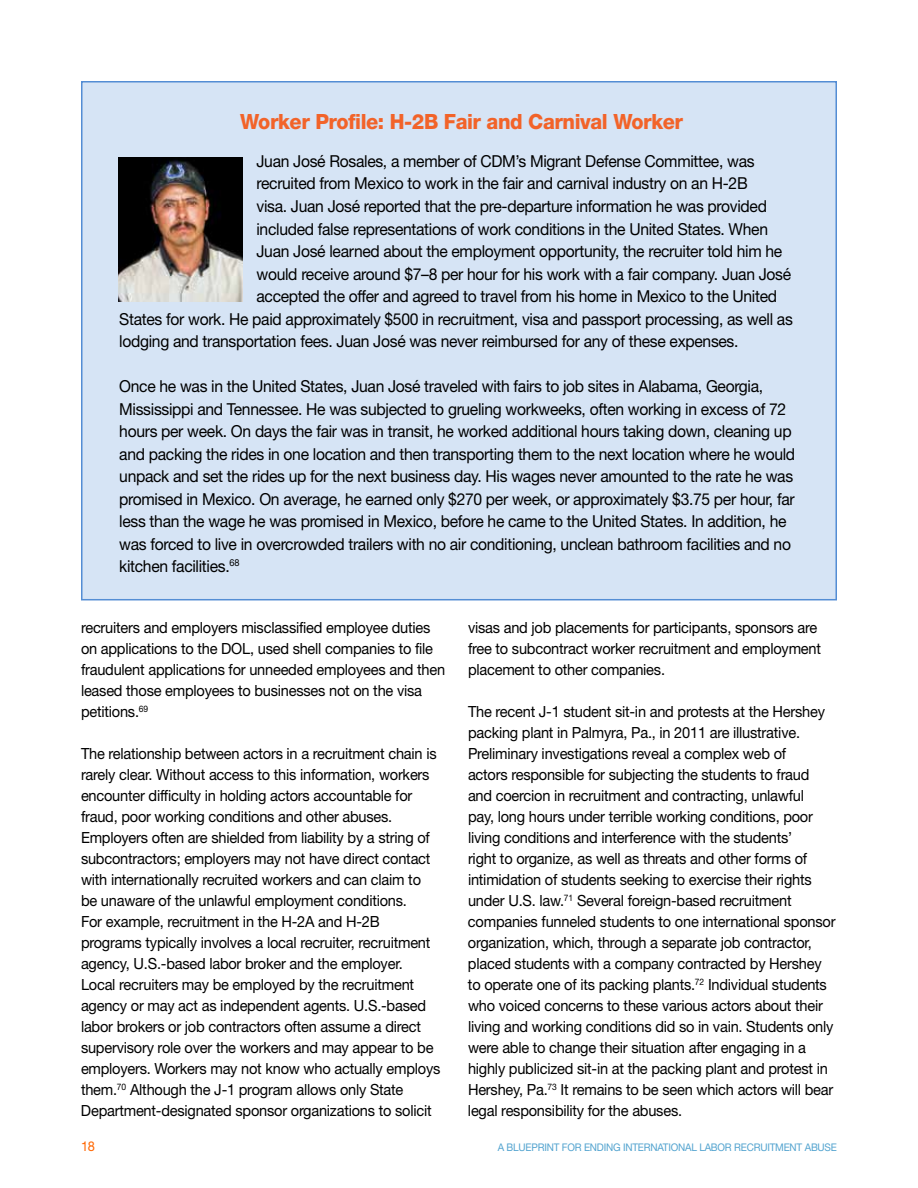
<style>
.page{position:relative;width:918px;height:1188px;background:#fff}
.page>*{position:absolute;margin:0;border:0;box-sizing:border-box;transform-origin:0 0}
.t1{font:800 21px "Helvetica Neue";letter-spacing:-.02em;color:#f26329;scale:.95 1}
.t2{font:16.5px/22.5px "Helvetica Neue";letter-spacing:-.02em;color:#000;scale:.95 1}
.t3{font:15.3px/21px "Helvetica Neue";letter-spacing:-.015em;color:#000;scale:.95 1}
.t4{font:13.5px "Helvetica Neue";color:#f60;scale:.95 1}
.t5{font:10.5px "Helvetica Neue";letter-spacing:-.02em;color:#52a3cf;scale:.95 1}
</style>
<div class="page">
<div style="left:81px;top:81px;width:756px;height:519px;background:#d6e4f5;border:2px solid #548dd4"></div>
<img style="left:119px;top:157px;width:124px;height:144px">
<h1 class="t1" style="left:240px;top:110px;width:468px">Worker Profile: H-2B Fair and Carnival Worker</h1>
<p class="t2" style="left:256px;top:150px;width:249px">Juan José Rosales, a member of CDM</p>
<p class="t2" style="left:516px;top:150px;width:253px">’s M igrant Defense Committee, was</p>
<p class="t2" style="left:256px;top:172px;width:519px">recruited from M exico to work in the fair and carnival industry on an H-2B</p>
<p class="t2" style="left:256px;top:195px;width:539px">visa. Juan José reported that the pre-departure information he was provided</p>
<p class="t2" style="left:256px;top:217px;width:540px">included false representations of work conditions in the United States. When</p>
<p class="t2" style="left:256px;top:240px;width:555px">Juan José learned about the employment opportunity, the recruiter told him he</p>
<p class="t2" style="left:256px;top:262px;width:564px">would receive around $7–8 per hour for his work with a fair company. Juan José</p>
<p class="t2" style="left:256px;top:285px;width:549px">accepted the offer and agreed to travel from his home in M exico to the United</p>
<p class="t2" style="left:119px;top:307px;width:711px">States for work. He paid approximately $500 in recruitment, visa and passport processing, as well as</p>
<p class="t2" style="left:119px;top:330px;width:653px">lodging and transportation fees. Juan José was never reimbursed for any of these expenses.</p>
<p class="t2" style="left:119px;top:375px;width:713px">Once he was in the United States, Juan José traveled with fairs to job sites in Alabama, Georgia,<br>M ississippi and Tennessee. He was subjected to grueling workweeks, often working in excess of 72 hours per week. On days the fair was in transit, he worked additional hours taking down, cleaning up and packing the rides in one location and then transporting them to the next location where he would unpack and set the rides up for the next business day. His wages never amounted to the rate he was promised in M exico. On average, he earned only $270 per week, or approximately $3.75 per hour, far less than the wage he was promised in Mexico, before he came to the United States. I n addition, he was forced to live in overcrowded trailers with no air conditioning, unclean bathroom facilities and no kitchen facilities.<sup>68</sup></p>
<p class="t3" style="left:81px;top:617px;width:369px">recruiters and employers misclassified employee duties on applications to the DOL</p>
<p class="t3" style="left:81px;top:638px;width:385px;text-indent:169px">, used shell companies to file fraudulent applications for unneeded employees and then leased those employees to businesses not on the visa petitions.<sup>69</sup></p>
<p class="t3" style="left:81px;top:743px;width:380px">The relationship between actors in a recruitment chain is rarely clear. Without access to this information, workers encounter difficulty in holding actors accountable for fraud, poor working conditions and other abuses.<br>Employers often are shielded from liability by a string of subcontractors; employers may not have direct contact with internationally recruited workers and can claim to be unaware of the unlawful employment conditions.<br>For example, recruitment in the H-2A and H-2B programs typically involves a local recruiter, recruitment agency, U.S.-based labor broker and the employer.<br>Local recruiters may be employed by the recruitment agency or may act as independent agents. U.S.-based labor brokers or job contractors often assume a direct supervisory role over the workers and may appear to be employers. Workers may not know who actually employs them.<sup>70</sup> Although the J-1 program allows only State Department-designated sponsor organizations to solicit</p>
<p class="t3" style="left:468px;top:617px;width:373px">visas and job placements for participants, sponsors are free to subcontract worker recruitment and employment placement to other companies.</p>
<p class="t3" style="left:468px;top:701px;width:388px">The recent J-1 student sit-in and protests at the Hershey packing plant in Palmyra, Pa., in 2011 are illustrative.<br>Preliminary investigations reveal a complex web of<br>actors responsible for subjecting the students to fraud and coercion in recruitment and contracting, unlawful<br>pay, long hours under terrible working conditions, poor living conditions and interference with the students’<br>right to organize, as well as threats and other forms of intimidation of students seeking to exercise their rights under U.S. law.<sup>71</sup> Several foreign-based recruitment companies funneled students to one international sponsor organization, which, through a separate job contractor, placed students with a company contracted by Hershey to operate one of its packing plants.<sup>72</sup> I ndividual students who voiced concerns to these various actors about their living and working conditions did so in vain. Students only were able to change their situation after engaging in a highly publicized sit-in at the packing plant and protest in Hershey, Pa.<sup>73</sup> It remains to be seen which actors will bear legal responsibility for the abuses.</p>
<p class="t4" style="left:81px;top:1139px;width:16px">18</p>
<p class="t5" style="left:498px;top:1141px;width:359px">A Blueprint for Ending I nternational Labor Recruitment Abuse</p>
</div>
